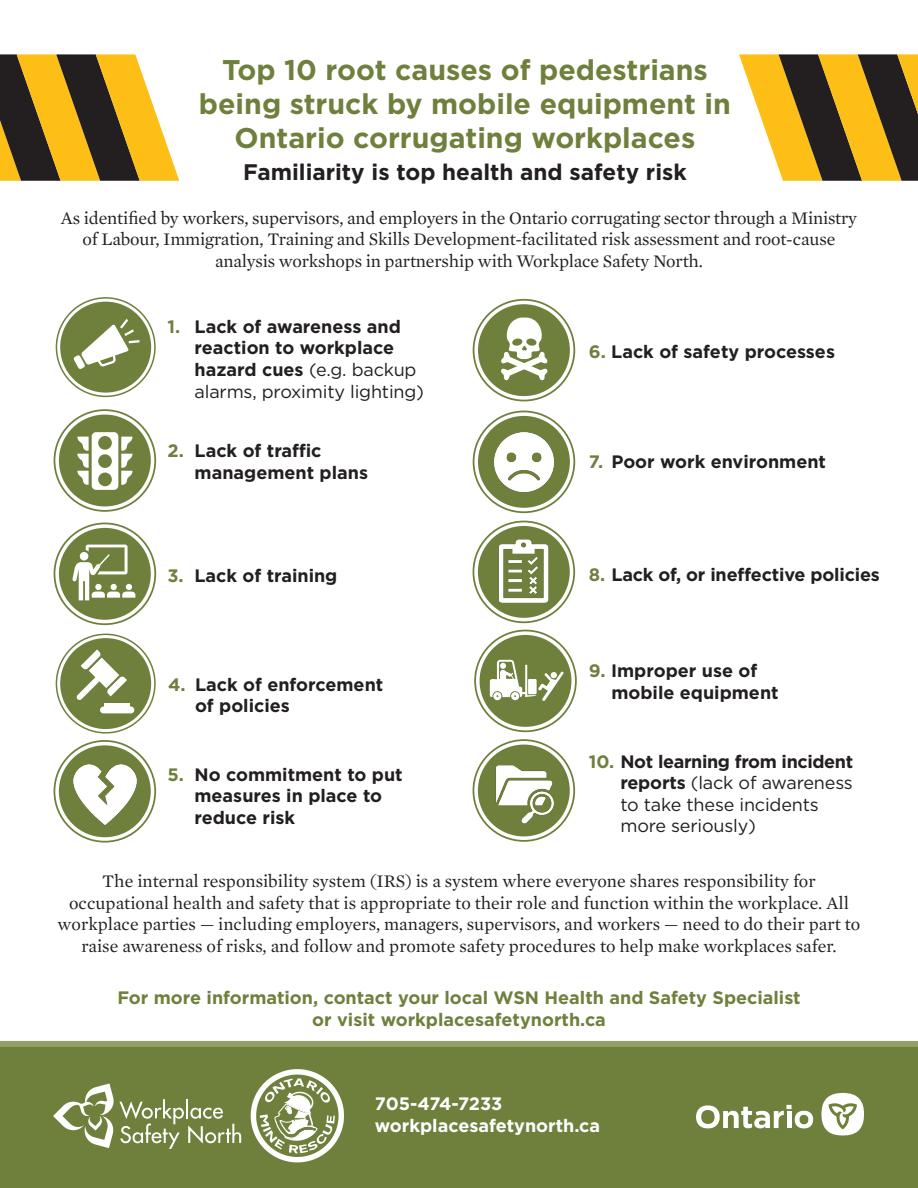
<style>
.page{position:relative;width:918px;height:1188px;background:#fff}
.page>*{position:absolute;margin:0;border:0;box-sizing:border-box;transform-origin:0 0}
.t1{font:700 28.5px/34.2px "Gotham";color:#6f803d;text-align:center}
.t2{font:700 22.5px "Gotham";color:#231f20}
.t3{font:18px/21.6px "Mercury Text G1";color:#231f20;text-align:center}
.t4{font:700 18px/21.6px "Gotham";color:#231f20}
.t5{font:700 18px/21.6px "Gotham";color:#6f803d;text-align:center}
.t6{font:18px/21.6px "Gotham";letter-spacing:-.01em;color:#231f20}
.t7{font:700 18px/21.6px "Gotham";color:#fff}
.s1{color:#6f803d}
.s2{font-weight:400}
.s3{font-weight:700;color:#6f803d}
.s4{font-weight:700}
</style>
<div class="page">
<div style="left:474px;top:412px;width:100px;height:100px;border:8px solid #fff;border-radius:50%"></div>
<div style="left:474px;top:522px;width:100px;height:100px;border:8px solid #fff;border-radius:50%"></div>
<svg style="left:0;top:54px;width:179px;height:127px;background:#a58637"></svg>
<svg style="left:739px;top:54px;width:179px;height:127px;background:#a58637"></svg>
<div style="left:478px;top:745px;width:92px;height:91px;background:#6f803d;border-radius:50%"></div>
<div style="left:473px;top:739px;width:102px;height:103px;border:2px solid #6f803d;border-radius:50%"></div>
<div style="left:481px;top:748px;width:85px;height:85px;border:2px solid #6f803d;border-radius:50%"></div>
<div style="left:478px;top:304px;width:92px;height:92px;background:#6f803d;border-radius:50%"></div>
<div style="left:473px;top:299px;width:102px;height:102px;border:2px solid #6f803d;border-radius:50%"></div>
<div style="left:482px;top:308px;width:84px;height:85px;border:2px solid #6f803d;border-radius:50%"></div>
<div style="left:478px;top:526px;width:92px;height:92px;background:#6f803d;border-radius:50%"></div>
<div style="left:473px;top:521px;width:102px;height:102px;border:2px solid #6f803d;border-radius:50%"></div>
<div style="left:481px;top:530px;width:85px;height:84px;border:2px solid #6f803d;border-radius:50%"></div>
<div style="left:478px;top:416px;width:92px;height:92px;background:#6f803d;border-radius:50%"></div>
<div style="left:473px;top:411px;width:102px;height:102px;border:2px solid #6f803d;border-radius:50%"></div>
<div style="left:482px;top:419px;width:84px;height:85px;border:2px solid #6f803d;border-radius:50%"></div>
<div style="left:0;top:1041px;width:918px;height:147px;background:#6f803d"></div>
<div style="left:0;top:1041px;width:918px;height:6px;background:#939e6b"></div>
<svg style="left:696px;top:1105px;width:117px;height:24px"></svg>
<svg style="left:821px;top:1093px;width:43px;height:43px"></svg>
<svg style="left:53px;top:1083px;width:188px;height:66px"></svg>
<svg style="left:251px;top:1069px;width:93px;height:93px"></svg>
<svg style="left:501px;top:318px;width:49px;height:65px"></svg>
<div style="left:480px;top:635px;width:91px;height:92px;background:#6f803d;border-radius:50%"></div>
<div style="left:474px;top:630px;width:103px;height:102px;border:2px solid #6f803d;border-radius:50%"></div>
<div style="left:483px;top:639px;width:85px;height:84px;border:2px solid #6f803d;border-radius:50%"></div>
<svg style="left:490px;top:660px;width:74px;height:42px"></svg>
<div style="left:59px;top:528px;width:92px;height:92px;background:#6f803d;border-radius:50%"></div>
<div style="left:54px;top:523px;width:102px;height:102px;border:2px solid #6f803d;border-radius:50%"></div>
<div style="left:62px;top:531px;width:85px;height:85px;border:2px solid #6f803d;border-radius:50%"></div>
<svg style="left:72px;top:545px;width:64px;height:55px"></svg>
<div style="left:54px;top:740px;width:102px;height:103px;border:2px solid #6f803d;border-radius:50%"></div>
<div style="left:60px;top:302px;width:91px;height:91px;background:#6f803d;border-radius:50%"></div>
<div style="left:56px;top:297px;width:100px;height:100px;border:2px solid #6f803d;border-radius:50%"></div>
<div style="left:63px;top:305px;width:85px;height:85px;border:2px solid #6f803d;border-radius:50%"></div>
<svg style="left:73px;top:316px;width:69px;height:53px"></svg>
<div style="left:60px;top:638px;width:91px;height:91px;background:#6f803d;border-radius:50%"></div>
<div style="left:56px;top:634px;width:100px;height:100px;border:2px solid #6f803d;border-radius:50%"></div>
<div style="left:63px;top:641px;width:85px;height:85px;border:2px solid #6f803d;border-radius:50%"></div>
<svg style="left:76px;top:649px;width:51px;height:51px"></svg>
<div style="left:100px;top:707px;width:34px;height:6px;background:#fff;border-radius:3px"></div>
<div style="left:104px;top:703px;width:26px;height:5px;background:#fff"></div>
<div style="left:59px;top:415px;width:92px;height:91px;background:#6f803d;border-radius:50%"></div>
<div style="left:54px;top:409px;width:102px;height:103px;border:2px solid #6f803d;border-radius:50%"></div>
<div style="left:62px;top:418px;width:85px;height:85px;border:2px solid #6f803d;border-radius:50%"></div>
<div style="left:92px;top:432px;width:26px;height:58px;background:#fff;border-radius:4px"></div>
<svg style="left:77px;top:437px;width:12px;height:48px"></svg>
<svg style="left:121px;top:437px;width:12px;height:48px"></svg>
<div style="left:98px;top:436px;width:14px;height:14px;background:#6f803d;border-radius:50%"></div>
<div style="left:98px;top:454px;width:14px;height:14px;background:#6f803d;border-radius:50%"></div>
<div style="left:98px;top:473px;width:14px;height:13px;background:#6f803d;border-radius:50%"></div>
<img style="left:60px;top:750px;width:90px;height:89px">
<img style="left:484px;top:750px;width:80px;height:81px">
<img style="left:486px;top:533px;width:75px;height:76px">
<img style="left:486px;top:424px;width:76px;height:76px">
<p class="t1" style="left:199px;top:52px;width:534px">Top 10 root causes of pedestrians being struck by mobile equipment in<br>Ontario corrugating workplaces</p>
<p class="t2" style="left:243px;top:158px;width:445px">Familiarity is top health and safety risk</p>
<p class="t3" style="left:61px;top:206px;width:798px">As identified by workers, supervisors, and employers in the Ontario corrugating sector through a Ministry of Labour, Immigration, Training and Skills Development-facilitated risk assessment and root-cause analysis workshops in partnership with Workplace Safety North.</p>
<p class="t4" style="left:195px;top:315px;width:231px;text-indent:-27px"><span class="s1">1.</span> Lack of awareness and reaction to workplace hazard cues <span class="s2">(e.g. backup alarms, proximity lighting)</span></p>
<p class="t4" style="left:589px;top:341px;width:248px"><span class="s1">6.</span> Lack of safety processes</p>
<p class="t4" style="left:195px;top:440px;width:175px;text-indent:-27px"><span class="s1">2.</span> Lack of traffic management plans</p>
<p class="t4" style="left:589px;top:450px;width:239px"><span class="s1">7.</span> Poor work environment</p>
<p class="t4" style="left:167px;top:565px;width:172px"><span class="s1">3.</span> Lack of training</p>
<p class="t4" style="left:589px;top:564px;width:293px"><span class="s1">8.</span> Lack of, or ineffective policies</p>
<p class="t4" style="left:195px;top:673px;width:190px;text-indent:-27px"><span class="s1">4.</span> Lack of enforcement of policies</p>
<p class="t4" style="left:195px;top:764px;width:210px;text-indent:-27px"><span class="s1">5.</span> No commitment to put measures in place to reduce risk</p>
<p class="t4" style="left:611px;top:660px;width:169px;text-indent:-22px"><span class="s1">9.</span> Improper use of mobile equipment</p>
<p class="t6" style="left:620px;top:750px;width:234px;text-indent:-32px"><span class="s3">10.</span> <span class="s4">Not learning from incident reports</span> (lack of awareness to take these incidents more seriously)</p>
<p class="t3" style="left:58px;top:869px;width:804px">The internal responsibility system (IRS) is a system where everyone shares responsibility for occupational health and safety that is appropriate to their role and function within the workplace. All workplace parties — including employers, managers, supervisors, and workers — need to do their part to raise awareness of risks, and follow and promote safety procedures to help make workplaces safer.</p>
<p class="t5" style="left:117px;top:987px;width:685px">For more information, contact your local WSN Health and Safety Specialist or visit workplacesafetynorth.ca</p>
<p class="t7" style="left:375px;top:1093px;width:227px">705-474-7233 workplacesafetynorth.ca</p>
</div>
